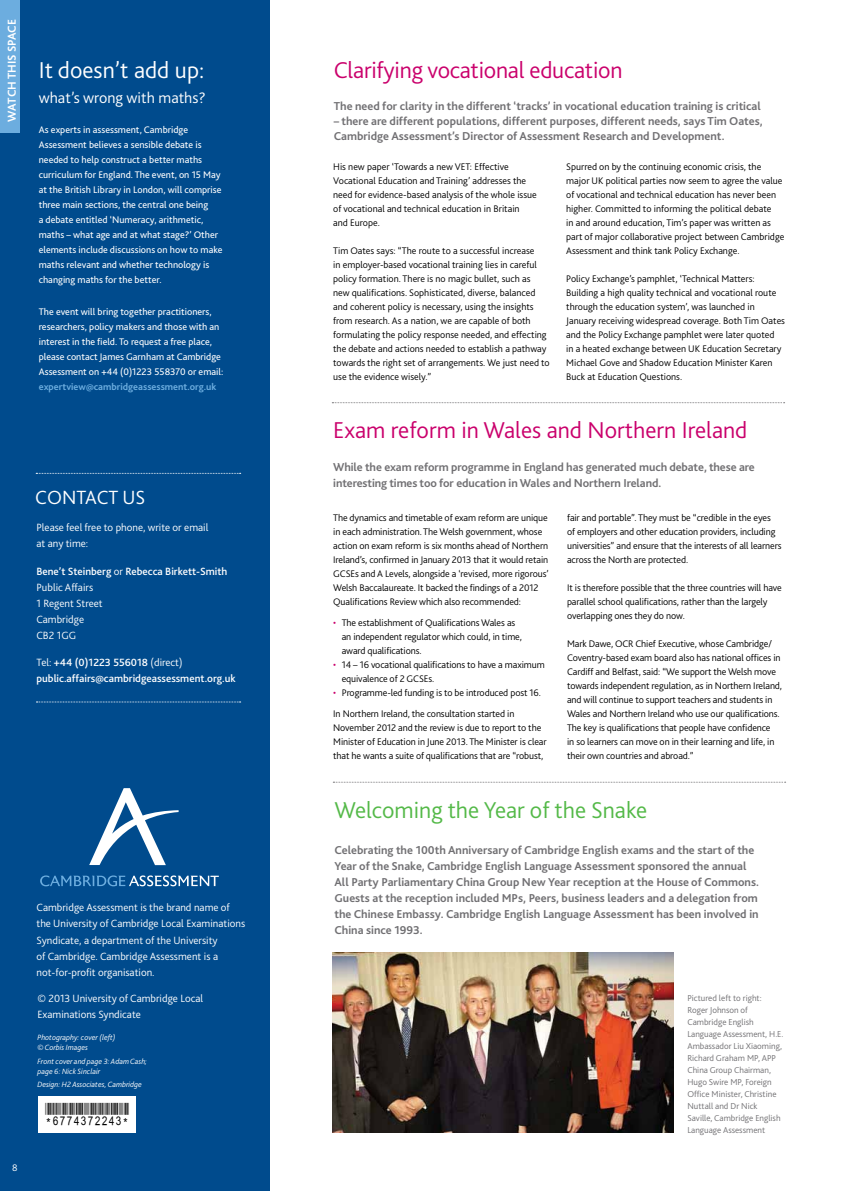
<style>
.page{position:relative;width:842px;height:1191px;background:#fff}
.page>*{position:absolute;margin:0;border:0;box-sizing:border-box;transform-origin:0 0}
.t1{font:300 24px "Bliss 2";letter-spacing:-.01em;color:#ca006c}
.t2{font:300 24px "Bliss 2";color:#54b948}
.t3{font:300 24px "Bliss 2";color:#fff}
.t4{font:300 20px "Bliss 2";color:#fff}
.t5{font:300 16px "Bliss 2";color:#fff}
.t6{font:700 12px/16px "Bliss 2";color:#717073}
.t7{font:700 12px "Bliss 2";color:#fff}
.t8{font:12px "ABCC39 Short Text";color:#000}
.t9{font:300 11px/16px "Bliss 2";color:#fff}
.t10{font:500 11px/16px "Bliss 2";color:#fff}
.t11{font:300 10px/14px "Bliss 2";letter-spacing:-.01em;color:#000}
.t12{font:10px/15px "Bliss 2";color:#fff}
.t13{font:700 10px "Bliss 2";color:#6caddf}
.t14{font:300 10px "Bliss 2";color:#fff}
.t15{font:300 9px/12px "Bliss 2";color:#717073}
.t16{font:italic 300 8px/10px "Bliss 2";color:#fff}
.s1{font-weight:500}
.s2{font-weight:300}
.s3{color:#ca006c}
</style>
<div class="page">
<div style="left:0;top:0;width:270px;height:1191px;background:#004b8d"></div>
<svg style="left:36px;top:701px;width:205px;height:1px"></svg>
<svg style="left:36px;top:473px;width:205px;height:1px"></svg>
<svg style="left:89px;top:788px;width:90px;height:77px"></svg>
<svg style="left:40px;top:875px;width:179px;height:11px"></svg>
<div style="left:38px;top:1096px;width:98px;height:33px;background:#fff"></div>
<div style="left:38px;top:1102px;width:98px;height:30px;background:#fff"></div>
<div style="left:0;top:0;width:20px;height:132px;background:#6caddf"></div>
<svg style="left:332px;top:402px;width:453px;height:1px"></svg>
<svg style="left:333px;top:782px;width:453px;height:1px"></svg>
<img style="left:332px;top:952px;width:342px;height:180px">
<p class="t7" style="left:4px;top:121px;width:103px;rotate:-90deg">watch this space</p>
<h1 class="t3" style="left:39px;top:55px;width:167px">It doesn’t add up:</h1>
<h3 class="t5" style="left:39px;top:88px;width:168px">what’s wrong with maths?</h3>
<p class="t12" style="left:39px;top:122px;width:185px">As experts in assessment, Cambridge Assessment believes a sensible debate is needed to help construct a better maths curriculum for England. The event, on 15 May at the British Library in London, will comprise three main sections, the central one being<br>a debate entitled ‘Numeracy, arithmetic, maths – what age and at what stage?’ Other elements include discussions on how to make maths relevant and whether technology is changing maths for the better.</p>
<p class="t12" style="left:39px;top:303px;width:186px">The event will bring together practitioners, researchers, policy makers and those with an interest in the field. To request a free place, please contact James Garnham at Cambridge Assessment on +44 (0)1223 558370 or email:</p>
<p class="t13" style="left:39px;top:380px;width:179px">expertview@cambridgeassessment.org.uk</p>
<h2 class="t4" style="left:35px;top:484px;width:25px">Contact</h2>
<h2 class="t4" style="left:122px;top:484px;width:12px">us</h2>
<p class="t9" style="left:36px;top:519px;width:174px">Please feel free to phone, write or email at any time:</p>
<p class="t9" style="left:36px;top:562px;width:192px"><span class="s1">Bene’t Steinberg</span> or <span class="s1">Rebecca Birkett-Smith<br></span>Public Affairs<br>1 Regent Street<br>Cambridge<br>CB2 1GG</p>
<p class="t10" style="left:36px;top:654px;width:201px"><span class="s2">Tel:</span> +44 (0)1223 556018 <span class="s2">(direct) </span>public.affairs@cambridgeassessment.org.uk</p>
<p class="t14" style="left:12px;top:1161px;width:7px">8</p>
<p class="t9" style="left:37px;top:899px;width:210px">Cambridge Assessment is the brand name of the University of Cambridge Local Examinations Syndicate, a department of the University<br>of Cambridge. Cambridge Assessment is a not-for-profit organisation.</p>
<p class="t9" style="left:37px;top:989px;width:167px">© 2013 University of Cambridge Local<br>Examinations Syndicate</p>
<p class="t16" style="left:37px;top:1032px;width:80px">Photography: cover (left) © Corbis Images</p>
<p class="t16" style="left:37px;top:1056px;width:111px">Front cover and page 3: Adam Cash; page 6: Nick Sinclair</p>
<p class="t16" style="left:37px;top:1079px;width:106px">Design: H2 Associates, Cambridge</p>
<p class="t8" style="left:45px;top:1113px;width:85px">*6774372243*</p>
<h1 class="t1" style="left:334px;top:55px;width:290px">Clarifying vocational education</h1>
<p class="t6" style="left:334px;top:98px;width:429px">The need for clarity in the different ‘tracks’ in vocational education training is critical</p>
<p class="t6" style="left:334px;top:114px;width:430px;line-height:15px">– there are different populations, different purposes, different needs, says Tim Oates,<br>Cambridge Assessment’s Director of Assessment Research and Development.</p>
<p class="t11" style="left:333px;top:159px;width:205px">His new paper ‘Towards a new VET: Effective Vocational Education and Training’ addresses the need for evidence-based analysis of the whole issue of vocational and technical education in Britain and Europe.</p>
<p class="t11" style="left:333px;top:243px;width:218px">Tim Oates says: “The route to a successful increase<br>in employer-based vocational training lies in careful policy formation. There is no magic bullet, such as<br>new qualifications. Sophisticated, diverse, balanced and coherent policy is necessary, using the insights from research. As a nation, we are capable of both formulating the policy response needed, and effecting the debate and actions needed to establish a pathway towards the right set of arrangements. We just need to use the evidence wisely.”</p>
<p class="t11" style="left:566px;top:159px;width:220px">Spurred on by the continuing economic crisis, the major UK political parties now seem to agree the value of vocational and technical education has never been higher. Committed to informing the political debate<br>in and around education, Tim’s paper was written as part of major collaborative project between Cambridge Assessment and think tank Policy Exchange.</p>
<p class="t11" style="left:566px;top:271px;width:220px">Policy Exchange’s pamphlet, ‘Technical Matters:<br>Building a high quality technical and vocational route through the education system’, was launched in January receiving widespread coverage. Both Tim Oates and the Policy Exchange pamphlet were later quoted<br>in a heated exchange between UK Education Secretary Michael Gove and Shadow Education Minister Karen Buck at Education Questions.</p>
<h1 class="t1" style="left:333px;top:415px;width:416px">Exam reform in Wales and Northern Ireland</h1>
<p class="t6" style="left:333px;top:459px;width:423px">While the exam reform programme in England has generated much debate, these are interesting times too for education in Wales and Northern I reland.</p>
<p class="t11" style="left:567px;top:510px;width:216px">fair and portable”. They must be “credible in the eyes<br>of employers and other education providers, including universities” and ensure that the interests of all learners across the North are protected.</p>
<p class="t11" style="left:567px;top:580px;width:216px">It is therefore possible that the three countries will have parallel school qualifications, rather than the largely overlapping ones they do now.</p>
<p class="t11" style="left:567px;top:636px;width:217px">Mark Dawe, OCR Chief Executive, whose Cambridge/ Coventry-based exam board also has national offices in Cardiff and Belfast, said: “We support the Welsh move towards independent regulation, as in Northern Ireland, and will continue to support teachers and students in Wales and Northern Ireland who use our qualifications.<br>The key is qualifications that people have confidence<br>in so learners can move on in their learning and life, in their own countries and abroad.”</p>
<p class="t11" style="left:333px;top:510px;width:217px">The dynamics and timetable of exam reform are unique in each administration. The Welsh government, whose action on exam reform is six months ahead of Northern Ireland’s, confirmed in January 2013 that it would retain GCSEs and A Levels, alongside a ‘revised, more rigorous’ Welsh Baccalaureate. It backed the findings of a 2012<br>Qualifications Review which also recommended:</p>
<p class="t11" style="left:342px;top:615px;width:182px;text-indent:-8px"><span class="s3">•</span> The establishment of Qualifications Wales as an independent regulator which could, in time, award qualifications.</p>
<p class="t11" style="left:342px;top:657px;width:205px;text-indent:-8px"><span class="s3">•</span> 14 – 16 vocational qualifications to have a maximum equivalence of 2 GCSEs.</p>
<p class="t11" style="left:333px;top:681px;width:209px;line-height:21px"><span class="s3">•</span> Programme-led funding is to be introduced post 16.<br>In Northern Ireland, the consultation started in</p>
<p class="t11" style="left:333px;top:720px;width:215px">November 2012 and the review is due to report to the<br>Minister of Education in June 2013. The Minister is clear that he wants a suite of qualifications that are “robust,</p>
<h1 class="t2" style="left:334px;top:795px;width:314px">Welcoming the Year of the Snake</h1>
<p class="t6" style="left:334px;top:842px;width:426px">Celebrating the 100th Anniversary of Cambridge English exams and the start of the Year of the Snake, Cambridge English Language Assessment sponsored the annual All Party Parliamentary China Group New Year reception at the House of Commons.<br>Guests at the reception included MPs, Peers, business leaders and a delegation from the Chinese Embassy. Cambridge English Language Assessment has been involved in China since 1993.</p>
<p class="t15" style="left:687px;top:991px;width:98px">Pictured left to right:<br>Roger Johnson of<br>Cambridge English<br>Language Assessment, H.E.<br>Ambassador Liu Xiaoming,<br>Richard Graham MP, APP<br>China Group Chairman,<br>Hugo Swire MP, Foreign<br>Office Minister, Christine<br>Nuttall and Dr Nick<br>Saville, Cambridge English<br>Language Assessment</p>
</div>
